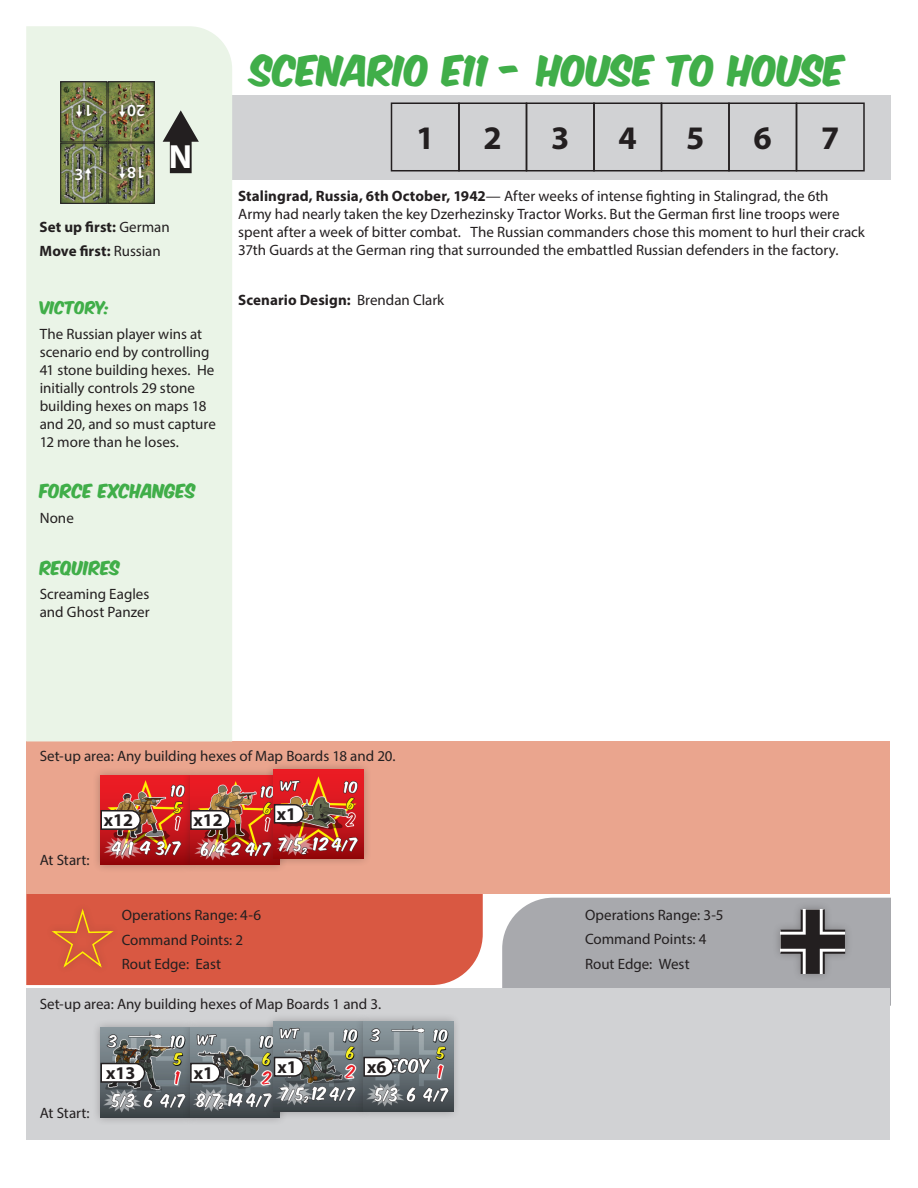
<style>
.page{position:relative;width:918px;height:1188px;background:#fff}
.page>*{position:absolute;margin:0;border:0;box-sizing:border-box;transform-origin:0 0}
.t1{font:36px "Komika Axis";color:#40ae49}
.t2{font:700 33.6px "Myriad Pro";color:#fff}
.t3{font:700 33px "Myriad Pro";color:#231f20}
.t4{font:700 18px "Myriad Pro";color:#231f20}
.t5{font:600 16.8px "Myriad Pro";color:#fff}
.t6{font:16.5px "Komika Axis";letter-spacing:.005em;color:#40ae49}
.t7{font:15px/18px "Myriad Pro";color:#231f20}
.t8{font:700 15px/24.8px "Myriad Pro";letter-spacing:.005em;color:#231f20}
.t9{font:15px "Komika Axis";color:#40ae49}
.s1{font-weight:400}
.s2{font-weight:700}
</style>
<div class="page">
<div style="left:26px;top:894px;width:457px;height:91px;background:#d95842"></div>
<div style="left:26px;top:741px;width:864px;height:153px;background:#eaa58e"></div>
<div style="left:26px;top:989px;width:864px;height:151px;background:#d1d2d4"></div>
<div style="left:152px;top:95px;width:739px;height:84px;background:#d1d2d4"></div>
<div style="left:26px;top:26px;width:206px;height:715px;background:#eaf4e7"></div>
<div style="left:45px;top:902px;width:76px;height:73px;background:#d95842"></div>
<svg style="left:52px;top:909px;width:62px;height:59px"></svg>
<svg style="left:502px;top:898px;width:389px;height:108px"></svg>
<div style="left:458px;top:102px;width:69px;height:69px;border:2px solid #231f20"></div>
<div style="left:796px;top:102px;width:69px;height:69px;border:2px solid #231f20"></div>
<div style="left:391px;top:102px;width:69px;height:69px;border:2px solid #231f20"></div>
<div style="left:526px;top:102px;width:69px;height:69px;border:2px solid #231f20"></div>
<div style="left:593px;top:102px;width:69px;height:69px;border:2px solid #231f20"></div>
<div style="left:661px;top:102px;width:69px;height:69px;border:2px solid #231f20"></div>
<div style="left:728px;top:102px;width:69px;height:69px;border:2px solid #231f20"></div>
<svg style="left:163px;top:110px;width:36px;height:63px;background:#7c7e79"></svg>
<img style="left:62px;top:83px;width:44px;height:58px">
<div style="left:60px;top:81px;width:48px;height:62px;border:1px solid #231f20"></div>
<svg style="left:62px;top:145px;width:44px;height:57px;background:#747d57"></svg>
<div style="left:60px;top:143px;width:48px;height:61px;border:1px solid #231f20"></div>
<svg style="left:110px;top:83px;width:43px;height:58px;background:#777a45"></svg>
<div style="left:108px;top:81px;width:47px;height:62px;border:1px solid #231f20"></div>
<svg style="left:110px;top:145px;width:43px;height:57px;background:#767c4c"></svg>
<div style="left:108px;top:143px;width:47px;height:61px;border:1px solid #231f20"></div>
<div style="left:72px;top:101px;width:24px;height:21px;background:#231f20;opacity:.75"></div>
<div style="left:71px;top:164px;width:25px;height:20px;background:#231f20;opacity:.75"></div>
<div style="left:114px;top:101px;width:35px;height:21px;background:#231f20;opacity:.75"></div>
<div style="left:114px;top:162px;width:33px;height:21px;background:#231f20;opacity:.75"></div>
<div style="left:92px;top:767px;width:107px;height:106px;background:#231f20;opacity:.3"></div>
<img style="left:100px;top:775px;width:82px;height:90px">
<svg style="left:100px;top:809px;width:42px;height:22px"></svg>
<div style="left:182px;top:767px;width:106px;height:106px;background:#231f20;opacity:.3"></div>
<svg style="left:189px;top:809px;width:42px;height:22px"></svg>
<div style="left:265px;top:761px;width:107px;height:106px;background:#231f20;opacity:.3"></div>
<img style="left:274px;top:769px;width:89px;height:90px">
<svg style="left:273px;top:803px;width:32px;height:21px"></svg>
<div style="left:92px;top:1019px;width:106px;height:107px;background:#231f20;opacity:.3"></div>
<img style="left:100px;top:1028px;width:82px;height:90px">
<svg style="left:100px;top:1062px;width:46px;height:21px"></svg>
<div style="left:182px;top:1019px;width:106px;height:107px;background:#231f20;opacity:.3"></div>
<svg style="left:189px;top:1062px;width:32px;height:21px"></svg>
<div style="left:265px;top:1013px;width:107px;height:107px;background:#231f20;opacity:.3"></div>
<img style="left:274px;top:1022px;width:81px;height:90px">
<svg style="left:273px;top:1056px;width:32px;height:21px"></svg>
<div style="left:355px;top:1013px;width:106px;height:107px;background:#231f20;opacity:.3"></div>
<svg style="left:363px;top:1056px;width:32px;height:21px"></svg>
<svg style="left:76px;top:105px;width:7px;height:13px"></svg>
<svg style="left:85px;top:167px;width:7px;height:13px"></svg>
<svg style="left:119px;top:105px;width:6px;height:13px"></svg>
<svg style="left:119px;top:167px;width:6px;height:12px"></svg>
<p class="t5" style="left:93px;top:122px;width:11px;rotate:-180deg">1</p>
<p class="t5" style="left:74px;top:163px;width:11px">3</p>
<p class="t5" style="left:145px;top:122px;width:20px;rotate:-180deg">20</p>
<p class="t5" style="left:145px;top:183px;width:20px;rotate:-180deg">18</p>
<h2 class="t2" style="left:169px;top:135px;width:25px">N</h2>
<p class="t8" style="left:40px;top:214px;width:132px">Set up first: <span class="s1">German<br></span>Move first: <span class="s1">Russian</span></p>
<p class="t9" style="left:40px;top:300px;width:72px">VICTORY:</p>
<p class="t7" style="left:40px;top:325px;width:178px">The Russian player wins at scenario end by controlling<br>41 stone building hexes. He initially controls 29 stone building hexes on maps 18 and 20, and so must capture<br>12 more than he loses.</p>
<p class="t6" style="left:40px;top:483px;width:157px">FORCE EXCHANGES</p>
<p class="t7" style="left:40px;top:509px;width:36px">None</p>
<p class="t6" style="left:40px;top:559px;width:82px">REQUIRES</p>
<p class="t7" style="left:40px;top:585px;width:111px">Screaming Eagles and Ghost Panzer</p>
<h1 class="t1" style="left:252px;top:52px;width:595px">SCENARIO E11 - HOUSE TO HOUSE</h1>
<h3 class="t3" style="left:416px;top:117px;width:20px">1</h3>
<h3 class="t3" style="left:484px;top:117px;width:20px">2</h3>
<h3 class="t3" style="left:551px;top:117px;width:20px">3</h3>
<h3 class="t3" style="left:619px;top:117px;width:20px">4</h3>
<h3 class="t3" style="left:686px;top:117px;width:20px">5</h3>
<h3 class="t3" style="left:754px;top:117px;width:20px">6</h3>
<h3 class="t3" style="left:821px;top:117px;width:20px">7</h3>
<p class="t7" style="left:238px;top:187px;width:628px"><span class="s2">Stalingrad, Russia, 6th October, 1942</span>— After weeks of intense fighting in Stalingrad, the 6th Army had nearly taken the key Dzerhezinsky Tractor Works. But the German first line troops were spent after a week of bitter combat. The Russian commanders chose this moment to hurl their crack 37th Guards at the German ring that surrounded the embattled Russian defenders in the factory.</p>
<p class="t8" style="left:238px;top:287px;width:208px">Scenario Design: <span class="s1">Brendan Clark</span></p>
<p class="t7" style="left:40px;top:747px;width:357px">Set-up area: Any building hexes of Map Boards 18 and 20.</p>
<p class="t7" style="left:40px;top:851px;width:51px">At Start:</p>
<p class="t4" style="left:104px;top:808px;width:31px">x12</p>
<p class="t4" style="left:193px;top:808px;width:31px">x12</p>
<p class="t4" style="left:277px;top:802px;width:21px">x1</p>
<p class="t7" style="left:122px;top:902px;width:141px;line-height:24.8px">Operations Range: 4-6<br>Command Points: 2<br>Rout Edge: East</p>
<p class="t7" style="left:585px;top:902px;width:140px;line-height:24.8px">Operations Range: 3-5<br>Command Points: 4<br>Rout Edge: West</p>
<p class="t7" style="left:40px;top:994px;width:343px">Set-up area: Any building hexes of Map Boards 1 and 3.</p>
<p class="t7" style="left:40px;top:1103px;width:51px">At Start:</p>
<p class="t4" style="left:106px;top:1061px;width:31px">x13</p>
<p class="t4" style="left:194px;top:1061px;width:21px">x1</p>
<p class="t4" style="left:278px;top:1055px;width:21px">x1</p>
<p class="t4" style="left:367px;top:1055px;width:21px">x6</p>
</div>
